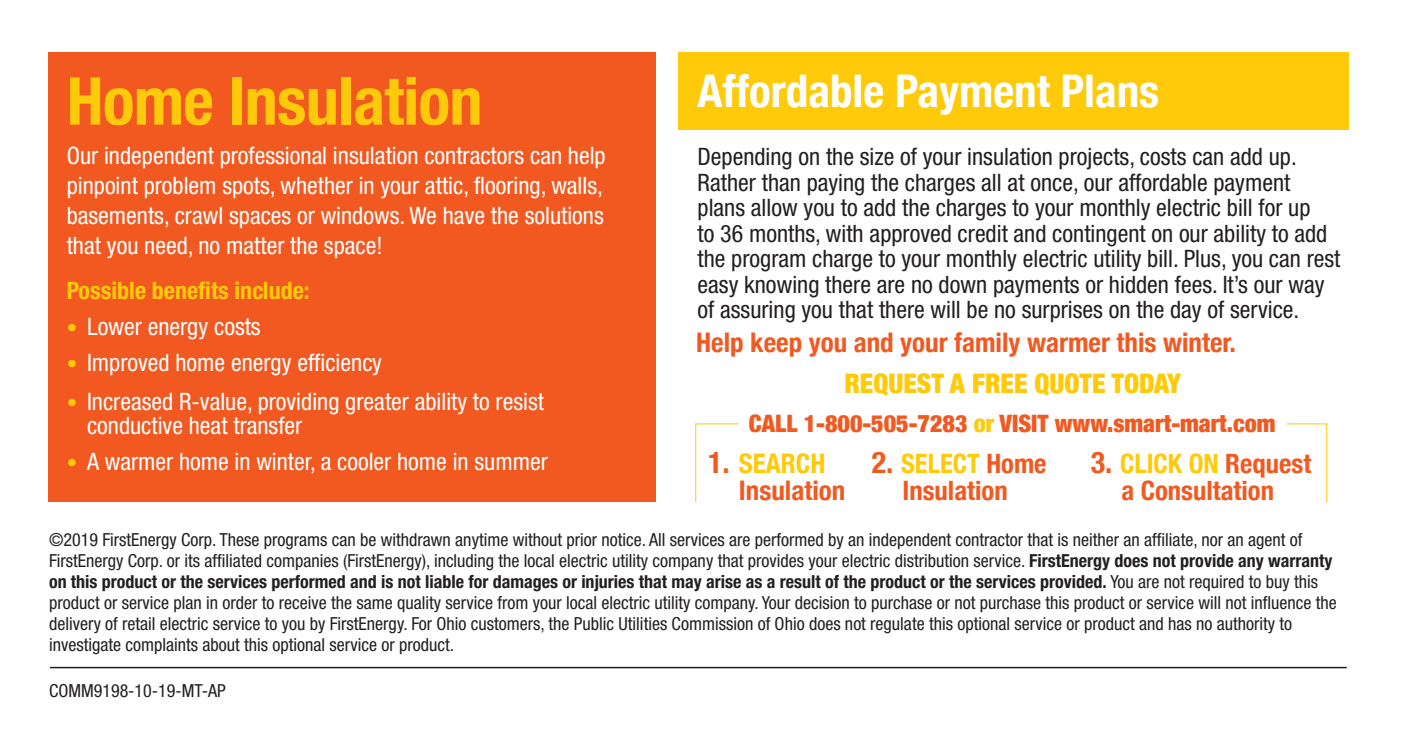
<style>
.page{position:relative;width:1403px;height:755px;background:#fff}
.page>*{position:absolute;margin:0;border:0;box-sizing:border-box;transform-origin:0 0}
.t1{font:700 condensed 66px "Helvetica Neue";letter-spacing:-.01em;color:#feca0a}
.t2{font:700 condensed 45px "Helvetica Neue";color:#fff}
.t3{font:700 condensed 27px/26.7px "Helvetica Neue";color:#f15921}
.t4{font:900 condensed 27px "Helvetica Neue";color:#feca0a}
.t5{font:700 condensed 26.7px/26.7px "Helvetica Neue";color:#f15921;text-align:center}
.t6{font:condensed 24px/25.5px "Helvetica Neue";color:#231f20}
.t7{font:condensed 24px/30px "Helvetica Neue";color:#fff;text-align:justify}
.t8{font:900 condensed 24px "Helvetica Neue";color:#f15921}
.t9{font:700 condensed 24px "Helvetica Neue";color:#feca0a}
.t10{font:condensed 18px/21px "Helvetica Neue";color:#231f20}
.s1{font-size:21px;color:#feca0a}
.s2{color:#feca0a}
.s3{font-size:30px}
.s4{font-weight:700}
</style>
<div class="page">
<div style="left:678px;top:52px;width:670px;height:77px;background:#feca0a"></div>
<div style="left:48px;top:52px;width:607px;height:449px;background:#f15921"></div>
<hr style="left:50px;top:667px;width:1296px;height:1px;background:#231f20">
<svg style="left:695px;top:423px;width:44px;height:80px"></svg>
<svg style="left:1286px;top:423px;width:41px;height:80px"></svg>
<h1 class="t1" style="left:67px;top:46px;width:417px">Home Insulation</h1>
<h3 class="t7" style="left:67px;top:140px;width:540px">Our independent professional insulation contractors can help pinpoint problem spots, whether in your attic, flooring, walls, basements, crawl spaces or windows. We have the solutions that you need, no matter the space!</h3>
<h3 class="t9" style="left:67px;top:275px;width:244px">Possible benefits include:</h3>
<h3 class="t7" style="left:67px;top:311px;width:195px"><span class="s1">•</span> Lower energy costs</h3>
<h3 class="t7" style="left:67px;top:347px;width:316px"><span class="s1">•</span> Improved home energy efficiency</h3>
<h3 class="t7" style="left:87px;top:389px;width:458px;line-height:24px;text-indent:-20px"><span class="s1">•</span> Increased R-value, providing greater ability to resist conductive heat transfer</h3>
<h3 class="t7" style="left:67px;top:446px;width:482px"><span class="s1">•</span> A warmer home in winter, a cooler home in summer</h3>
<h2 class="t2" style="left:697px;top:54px;width:463px">Affordable Payment Plans</h2>
<p class="t6" style="left:697px;top:144px;width:644px">Depending on the size of your insulation projects, costs can add up.<br>Rather than paying the charges all at once, our affordable payment plans allow you to add the charges to your monthly electric bill for up<br>to 36 months, with approved credit and contingent on our ability to add the program charge to your monthly electric utility bill. Plus, you can rest easy knowing there are no down payments or hidden fees. It’s our way of assuring you that there will be no surprises on the day of service.</p>
<h3 class="t3" style="left:696px;top:328px;width:541px">Help keep you and your family warmer this winter.</h3>
<h3 class="t4" style="left:844px;top:361px;width:338px">REQUEST A FREE QUOTE TODAY</h3>
<h3 class="t8" style="left:749px;top:403px;width:528px">CALL 1-800-505-7283 <span class="s2">or</span> VISIT www.smart-mart.com</h3>
<h3 class="t3" style="left:738px;top:448px;width:108px;text-indent:-31px"><span class="s3">1.</span> <span class="s2">SEARCH<br></span>Insulation</h3>
<h3 class="t5" style="left:871px;top:448px;width:176px"><span class="s3">2.</span> <span class="s2">SELECT</span> Home<br>Insulation</h3>
<h3 class="t5" style="left:1090px;top:448px;width:222px"><span class="s3">3.</span> <span class="s2">CLICK ON</span> Request a Consultation</h3>
<p class="t10" style="left:49px;top:528px;width:1289px">©2019 FirstEnergy Corp. These programs can be withdrawn anytime without prior notice. All services are performed by an independent contractor that is neither an affiliate, nor an agent of FirstEnergy Corp. or its affiliated companies (FirstEnergy), including the local electric utility company that provides your electric distribution service. <span class="s4">FirstEnergy does not provide any warranty on this product or the services performed and is not liable for damages or injuries that may arise as a result of the product or the services provided.</span> You are not required to buy this product or service plan in order to receive the same quality service from your local electric utility company. Your decision to purchase or not purchase this product or service will not influence the delivery of retail electric service to you by FirstEnergy. For Ohio customers, the Public Utilities Commission of Ohio does not regulate this optional service or product and has no authority to investigate complaints about this optional service or product.</p>
<p class="t10" style="left:49px;top:679px;width:178px">COMM9198-10-19-MT-AP</p>
</div>
